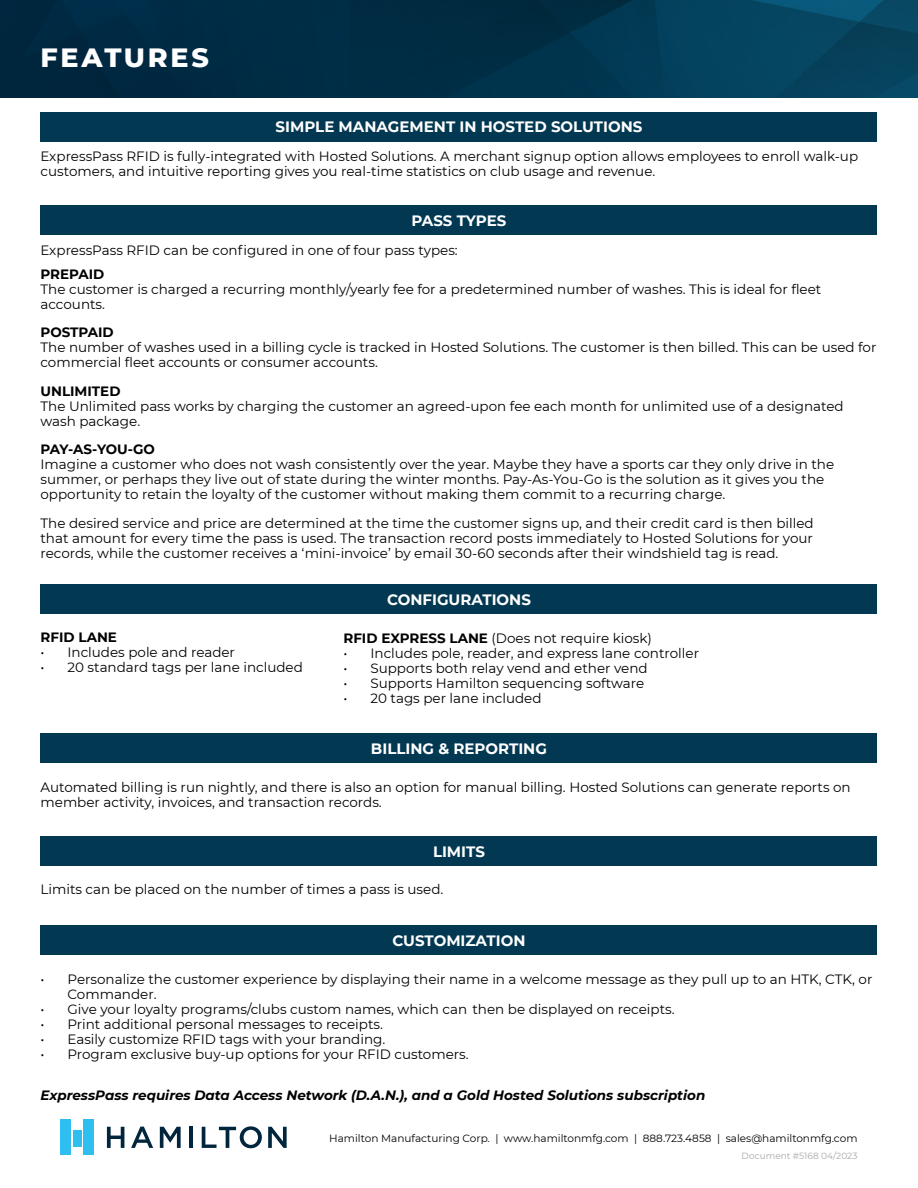
<style>
.page{position:relative;width:918px;height:1188px;background:#fff}
.page>*{position:absolute;margin:0;border:0;box-sizing:border-box;transform-origin:0 0}
.t1{font:800 27px "Montserrat";letter-spacing:.1em;color:#fff}
.t2{font:700 15px "Montserrat";color:#fff}
.t3{font:13.5px/15px "Montserrat";color:#000101}
.t4{font:italic 700 13.5px "Montserrat";color:#000101}
.t5{font:700 13.5px "Montserrat";color:#000101}
.t6{font:10.5px "Montserrat";color:#000}
.t7{font:9px "Montserrat";color:#a8a8aa}
.s1{font-weight:700}
</style>
<div class="page">
<div style="left:73px;top:1130px;width:8px;height:17px;background:#2ebeef"></div>
<div style="left:61px;top:1120px;width:10px;height:35px;background:#2ebeef"></div>
<div style="left:84px;top:1120px;width:10px;height:35px;background:#2ebeef"></div>
<svg style="left:107px;top:1127px;width:17px;height:21px"></svg>
<svg style="left:131px;top:1127px;width:22px;height:21px"></svg>
<svg style="left:160px;top:1127px;width:21px;height:21px"></svg>
<hr style="left:189px;top:1127px;width:4px;height:21px;background:#00263e">
<svg style="left:202px;top:1126px;width:60px;height:22px"></svg>
<svg style="left:268px;top:1127px;width:19px;height:21px"></svg>
<div style="left:40px;top:112px;width:838px;height:30px;background:#033852"></div>
<img style="left:0;top:0;width:918px;height:98px">
<div style="left:40px;top:206px;width:838px;height:29px;background:#033852"></div>
<div style="left:40px;top:584px;width:838px;height:30px;background:#033852"></div>
<div style="left:40px;top:734px;width:838px;height:29px;background:#033852"></div>
<div style="left:40px;top:836px;width:838px;height:30px;background:#033852"></div>
<div style="left:40px;top:926px;width:838px;height:29px;background:#033852"></div>
<h1 class="t1" style="left:40px;top:37px;width:170px">FEATURES</h1>
<p class="t2" style="left:276px;top:116px;width:368px">SIMPLE MANAGEMENT IN HOSTED SOLUTIONS</p>
<p class="t3" style="left:40px;top:148px;width:819px">ExpressPass RFID is fully-integrated with Hosted Solutions. A merchant signup option allows employees to enroll walk-up customers, and intuitive reporting gives you real-time statistics on club usage and revenue.</p>
<p class="t2" style="left:412px;top:210px;width:96px">PASS TYPES</p>
<p class="t3" style="left:40px;top:242px;width:419px">ExpressPass RFID can be configured in one of four pass types:</p>
<p class="t5" style="left:40px;top:264px;width:65px">PREPAID</p>
<p class="t3" style="left:40px;top:281px;width:782px">The customer is charged a recurring monthly/yearly fee for a predetermined number of washes. This is ideal for fleet accounts.</p>
<p class="t5" style="left:40px;top:322px;width:75px">POSTPAID</p>
<p class="t3" style="left:40px;top:339px;width:838px">The number of washes used in a billing cycle is tracked in Hosted Solutions. The customer is then billed. This can be used for commercial fleet accounts or consumer accounts.</p>
<p class="t5" style="left:40px;top:381px;width:82px">UNLIMITED</p>
<p class="t3" style="left:40px;top:398px;width:805px">The Unlimited pass works by charging the customer an agreed-upon fee each month for unlimited use of a designated wash package.</p>
<p class="t5" style="left:40px;top:439px;width:116px">PAY-AS-YOU-GO</p>
<p class="t3" style="left:40px;top:456px;width:795px">Imagine a customer who does not wash consistently over the year. Maybe they have a sports car they only drive in the summer, or perhaps they live out of state during the winter months. Pay-As-You-Go is the solution as it gives you the opportunity to retain the loyalty of the customer without making them commit to a recurring charge.</p>
<p class="t3" style="left:40px;top:515px;width:775px;text-align:justify">The desired service and price are determined at the time the customer signs up, and their credit card is then billed that amount for every time the pass is used. The transaction record posts immediately to Hosted Solutions for your records, while the customer receives a ‘mini-invoice’ by email 30-60 seconds after their windshield tag is read.</p>
<p class="t2" style="left:387px;top:589px;width:145px">CONFIGURATIONS</p>
<p class="t5" style="left:40px;top:628px;width:78px">RFID LANE</p>
<p class="t3" style="left:40px;top:645px;width:196px">• Includes pole and reader</p>
<p class="t3" style="left:40px;top:660px;width:264px">• 20 standard tags per lane included</p>
<p class="t3" style="left:343px;top:630px;width:310px"><span class="s1">RFID EXPRESS LANE</span> (Does not require kiosk)</p>
<p class="t3" style="left:343px;top:645px;width:357px">• Includes pole, reader, and express lane controller</p>
<p class="t3" style="left:343px;top:660px;width:306px">• Supports both relay vend and ether vend</p>
<p class="t3" style="left:343px;top:675px;width:302px">• Supports Hamilton sequencing software</p>
<p class="t3" style="left:343px;top:690px;width:200px">• 20 tags per lane included</p>
<p class="t2" style="left:371px;top:738px;width:178px">BILLING &amp; REPORTING</p>
<p class="t3" style="left:40px;top:779px;width:812px">Automated billing is run nightly, and there is also an option for manual billing. Hosted Solutions can generate reports on member activity, invoices, and transaction records.</p>
<p class="t2" style="left:433px;top:840px;width:53px">LIMITS</p>
<p class="t3" style="left:40px;top:881px;width:404px">Limits can be placed on the number of times a pass is used.</p>
<p class="t2" style="left:392px;top:930px;width:135px">CUSTOMIZATION</p>
<p class="t3" style="left:68px;top:971px;width:806px;text-indent:-27px">• Personalize the customer experience by displaying their name in a welcome message as they pull up to an HTK, CTK, or<br>Commander.</p>
<p class="t3" style="left:40px;top:1001px;width:636px">• Give your loyalty programs/clubs custom names, which can then be displayed on receipts.</p>
<p class="t3" style="left:40px;top:1016px;width:344px">• Print additional personal messages to receipts.</p>
<p class="t3" style="left:40px;top:1031px;width:346px">• Easily customize RFID tags with your branding.</p>
<p class="t3" style="left:40px;top:1046px;width:430px">• Program exclusive buy-up options for your RFID customers.</p>
<p class="t4" style="left:40px;top:1085px;width:666px">ExpressPass requires Data Access Network (D.A.N.), and a Gold Hosted Solutions subscription</p>
<p class="t6" style="left:329px;top:1131px;width:530px">Hamilton Manufacturing Corp. | www.hamiltonmfg.com | 888.723.4858 | sales@hamiltonmfg.com</p>
<p class="t7" style="left:742px;top:1150px;width:117px">Document #5168 04/2023</p>
</div>
